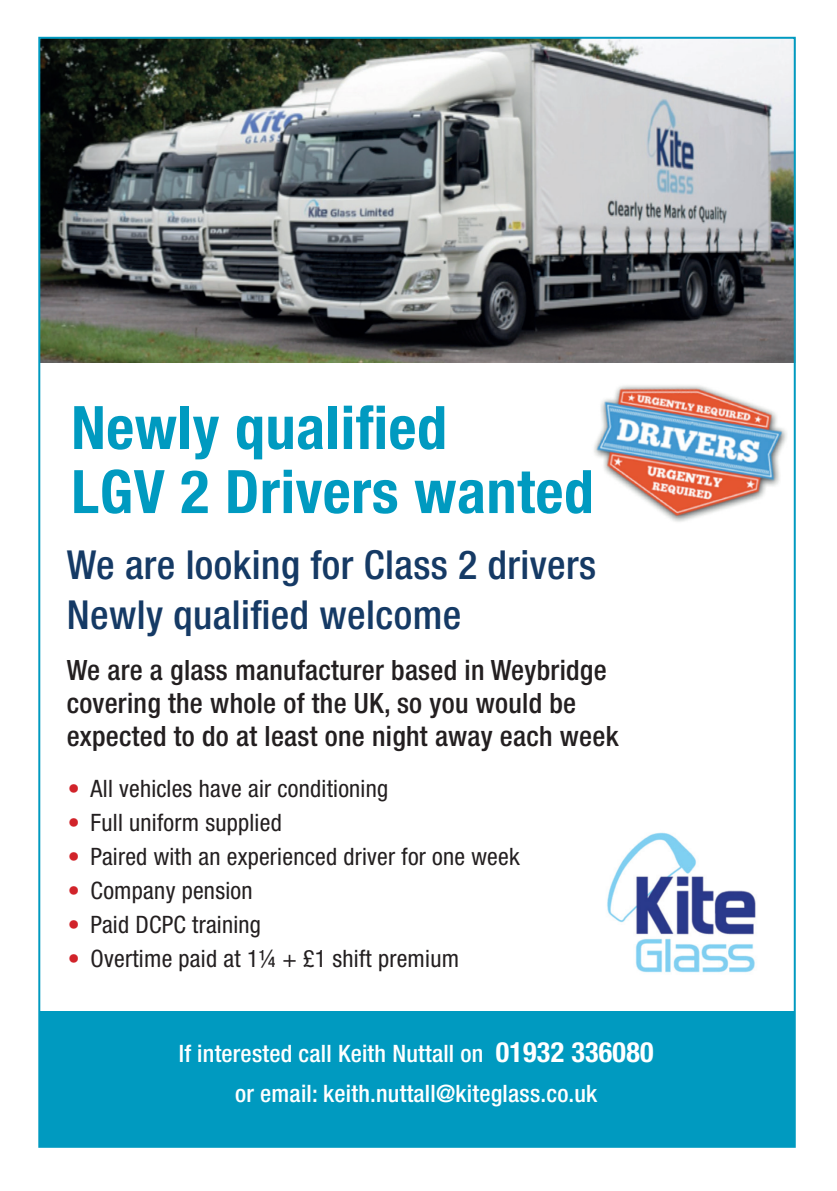
<style>
.page{position:relative;width:837px;height:1191px;background:#fff}
.page>*{position:absolute;margin:0;border:0;box-sizing:border-box;transform-origin:0 0}
.t1{font:700 condensed 60px/64px "Helvetica Neue";letter-spacing:.01em;color:#009ac0}
.t2{font:500 condensed 40px/50px "Helvetica Neue";letter-spacing:.01em;color:#153a65}
.t3{font:500 condensed 28px/33px "Helvetica Neue";letter-spacing:.01em;color:#231f20}
.t4{font:condensed 24px "Helvetica Neue";letter-spacing:.01em;color:#231f20}
.t5{font:500 condensed 24px/40px "Helvetica Neue";letter-spacing:.01em;color:#fff;text-align:center}
.s1{color:#d1232a}
.s2{font-weight:700;font-size:28px}
</style>
<div class="page">
<div style="left:40px;top:1011px;width:754px;height:136px;background:#009ac0"></div>
<img style="left:41px;top:40px;width:751px;height:323px">
<img style="left:607px;top:832px;width:149px;height:141px">
<img style="left:594px;top:385px;width:193px;height:137px">
<h1 class="t1" style="left:71px;top:391px;width:524px">Newly qualified<br>LGV 2 Drivers wanted</h1>
<h2 class="t2" style="left:67px;top:539px;width:531px">We are looking for Class 2 drivers<br>Newly qualified welcome</h2>
<p class="t3" style="left:67px;top:653px;width:553px">We are a glass manufacturer based in Weybridge covering the whole of the UK, so you would be expected to do at least one night away each week</p>
<p class="t4" style="left:68px;top:775px;width:321px"><span class="s1">•</span> All vehicles have air conditioning</p>
<p class="t4" style="left:68px;top:809px;width:215px"><span class="s1">•</span> Full uniform supplied</p>
<p class="t4" style="left:68px;top:843px;width:453px"><span class="s1">•</span> Paired with an experienced driver for one week</p>
<p class="t4" style="left:68px;top:877px;width:186px"><span class="s1">•</span> Company pension</p>
<p class="t4" style="left:68px;top:911px;width:194px"><span class="s1">•</span> Paid DCPC training</p>
<p class="t4" style="left:68px;top:945px;width:392px"><span class="s1">•</span> Overtime paid at 1¼ + £1 shift premium</p>
<p class="t5" style="left:179px;top:1033px;width:476px">If interested call Keith Nuttall on <span class="s2">01932 336080 </span>or email: keith.nuttall@kiteglass.co.uk</p>
</div>
